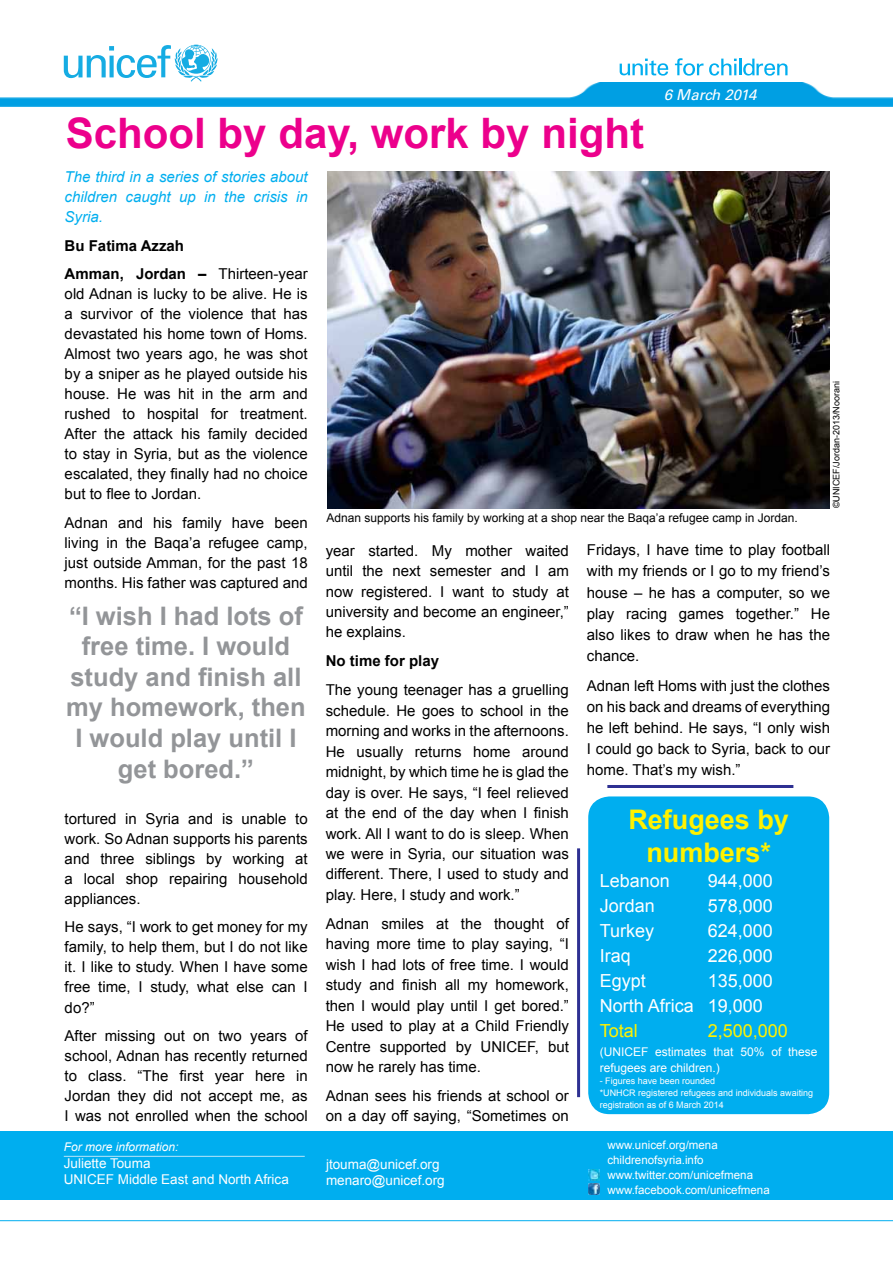
<style>
.page{position:relative;width:893px;height:1263px;background:#fff}
.page>*{position:absolute;margin:0;border:0;box-sizing:border-box;transform-origin:0 0}
.t1{font:700 42px "Arial";color:#ec008c}
.t2{font:700 27px/33.5px "Arial";color:#fff200;text-align:center}
.t3{font:700 25.5px/30.6px "Arial";color:#939598;text-align:center}
.t4{font:18px/24.9px "Arial";color:#fff}
.t5{font:18px "Arial";color:#fff200}
.t6{font:15px/20px "Arial";color:#000;text-align:justify}
.t7{font:italic 15px/20px "Arial";color:#00aeef;text-align:justify}
.t8{font:700 15px/28.5px "Arial";color:#000}
.t9{font:italic 15px "Univers LT Std";color:#fff}
.t10{font:13.5px/16.2px "Arial";color:#fff}
.t11{font:12px "Arial";color:#000}
.t12{font:12px/15.5px "Arial";color:#fff}
.t13{font:italic 12px "Arial";color:#fff}
.t14{font:11.55px/15px "Arial";color:#fff}
.t15{font:9px/11.9px "Arial";color:#fff}
.t16{font:9px "Arial";color:#000}
.s1{font-weight:400}
</style>
<div class="page">
<svg style="left:64px;top:45px;width:154px;height:37px"></svg>
<svg style="left:620px;top:59px;width:48px;height:17px"></svg>
<svg style="left:675px;top:58px;width:28px;height:18px"></svg>
<svg style="left:709px;top:59px;width:78px;height:17px"></svg>
<img style="left:328px;top:171px;width:502px;height:337px">
<div style="left:588px;top:796px;width:241px;height:318px;background:#00aeef;border-radius:21px"></div>
<hr style="left:607px;top:785px;width:186px;height:3px;background:#2e3092">
<hr style="left:577px;top:848px;width:3px;height:249px;background:#2e3092">
<img style="left:0;top:82px;width:893px;height:25px">
<div style="left:0;top:1131px;width:893px;height:68px;background:#00aeef"></div>
<hr style="left:64px;top:1156px;width:241px;height:1px;background:#b9e6fa">
<hr style="left:0;top:1220px;width:893px;height:1px;background:#00aeef">
<svg style="left:588px;top:1169px;width:11px;height:25px"></svg>
<p class="t9" style="left:664px;top:86px;width:94px">6 March 2014</p>
<h1 class="t1" style="left:66px;top:105px;width:580px">School by day, work by night</h1>
<p class="t7" style="left:65px;top:167px;width:245px">The third in a series of stories about children caught up in the crisis in Syria.</p>
<p class="t8" style="left:65px;top:232px;width:245px">Bu Fatima Azzah<br>Amman, Jordan – <span class="s1">Thirteen-year</span></p>
<p class="t6" style="left:65px;top:284px;width:245px">old Adnan is lucky to be alive. He is a survivor of the violence that has devastated his home town of Homs.<br>Almost two years ago, he was shot by a sniper as he played outside his house. He was hit in the arm and rushed to hospital for treatment.<br>After the attack his family decided to stay in Syria, but as the violence escalated, they finally had no choice but to flee to Jordan.</p>
<p class="t6" style="left:65px;top:513px;width:245px">Adnan and his family have been living in the Baqa’a refugee camp, just outside Amman, for the past 18 months. His father was captured and</p>
<p class="t16" style="left:830px;top:508px;width:129px;rotate:-90deg">©UNICEF/Jordan-2013/Noorani</p>
<p class="t11" style="left:326px;top:510px;width:473px">Adnan supports his family by working at a shop near the Baqa’a refugee camp in Jordan.</p>
<p class="t6" style="left:587px;top:540px;width:245px;line-height:21.1px">Fridays, I have time to play football with my friends or I go to my friend’s house – he has a computer, so we play racing games together.” He also likes to draw when he has the chance.</p>
<p class="t6" style="left:587px;top:675px;width:245px;line-height:21.1px">Adnan left Homs with just the clothes on his back and dreams of everything he left behind. He says, “I only wish I could go back to Syria, back to our home. That’s my wish.”</p>
<p class="t6" style="left:326px;top:540px;width:245px;line-height:20.4px">year started. My mother waited until the next semester and I am now registered. I want to study at university and become an engineer,” he explains.</p>
<p class="t8" style="left:326px;top:647px;width:115px">No time for play</p>
<p class="t6" style="left:326px;top:680px;width:245px;line-height:20.4px">The young teenager has a gruelling schedule. He goes to school in the morning and works in the afternoons.<br>He usually returns home around midnight, by which time he is glad the day is over. He says, “I feel relieved at the end of the day when I finish work. All I want to do is sleep. When we were in Syria, our situation was different. There, I used to study and play. Here, I study and work.”</p>
<p class="t6" style="left:326px;top:913px;width:245px;line-height:20.4px">Adnan smiles at the thought of having more time to play saying, “I wish I had lots of free time. I would study and finish all my homework, then I would play until I get bored.” He used to play at a Child Friendly Centre supported by UNICEF, but now he rarely has time.</p>
<p class="t6" style="left:326px;top:1085px;width:245px;line-height:20.4px">Adnan sees his friends at school or on a day off saying, “Sometimes on</p>
<h3 class="t3" style="left:66px;top:601px;width:241px">“I wish I had lots of free time. I would study and finish all my homework, then<br>I would play until I get bored.”</h3>
<h2 class="t2" style="left:628px;top:803px;width:162px">Refugees by numbers*</h2>
<p class="t4" style="left:600px;top:869px;width:72px">Lebanon</p>
<p class="t4" style="left:708px;top:869px;width:67px">944,000</p>
<p class="t4" style="left:600px;top:893px;width:57px">Jordan</p>
<p class="t4" style="left:708px;top:893px;width:67px">578,000</p>
<p class="t4" style="left:600px;top:918px;width:56px">Turkey</p>
<p class="t4" style="left:708px;top:918px;width:67px">624,000</p>
<p class="t4" style="left:600px;top:943px;width:33px">Iraq</p>
<p class="t4" style="left:708px;top:943px;width:67px">226,000</p>
<p class="t4" style="left:600px;top:968px;width:48px">Egypt</p>
<p class="t6" style="left:65px;top:809px;width:245px">tortured in Syria and is unable to work. So Adnan supports his parents and three siblings by working at a local shop repairing household appliances.</p>
<p class="t6" style="left:65px;top:917px;width:245px">He says, “I work to get money for my family, to help them, but I do not like it. I like to study. When I have some free time, I study, what else can I do?”</p>
<p class="t6" style="left:65px;top:1026px;width:245px">After missing out on two years of school, Adnan has recently returned to class. “The first year here in Jordan they did not accept me, as I was not enrolled when the school</p>
<p class="t4" style="left:600px;top:968px;width:175px;text-indent:108px">135,000<br>North Africa 19,000</p>
<p class="t5" style="left:600px;top:1018px;width:40px">Total</p>
<p class="t5" style="left:708px;top:1018px;width:82px">2,500,000</p>
<p class="t12" style="left:600px;top:1044px;width:219px">(UNICEF estimates that 50% of these refugees are children.)</p>
<p class="t15" style="left:600px;top:1075px;width:215px">- Figures have been rounded<br>*UNHCR registered refugees and individuals awaiting registration as of 6 March 2014</p>
<p class="t13" style="left:64px;top:1139px;width:116px">For more information:</p>
<p class="t10" style="left:64px;top:1155px;width:227px">Juliette Touma<br>UNICEF Middle East and North Africa</p>
<p class="t10" style="left:326px;top:1156px;width:120px">jtouma@unicef.org menaro@unicef.org</p>
<p class="t14" style="left:607px;top:1137px;width:164px">www.unicef.org/mena childrenofsyria.info www.twitter.com/unicefmena www.facebook.com/unicefmena</p>
</div>
